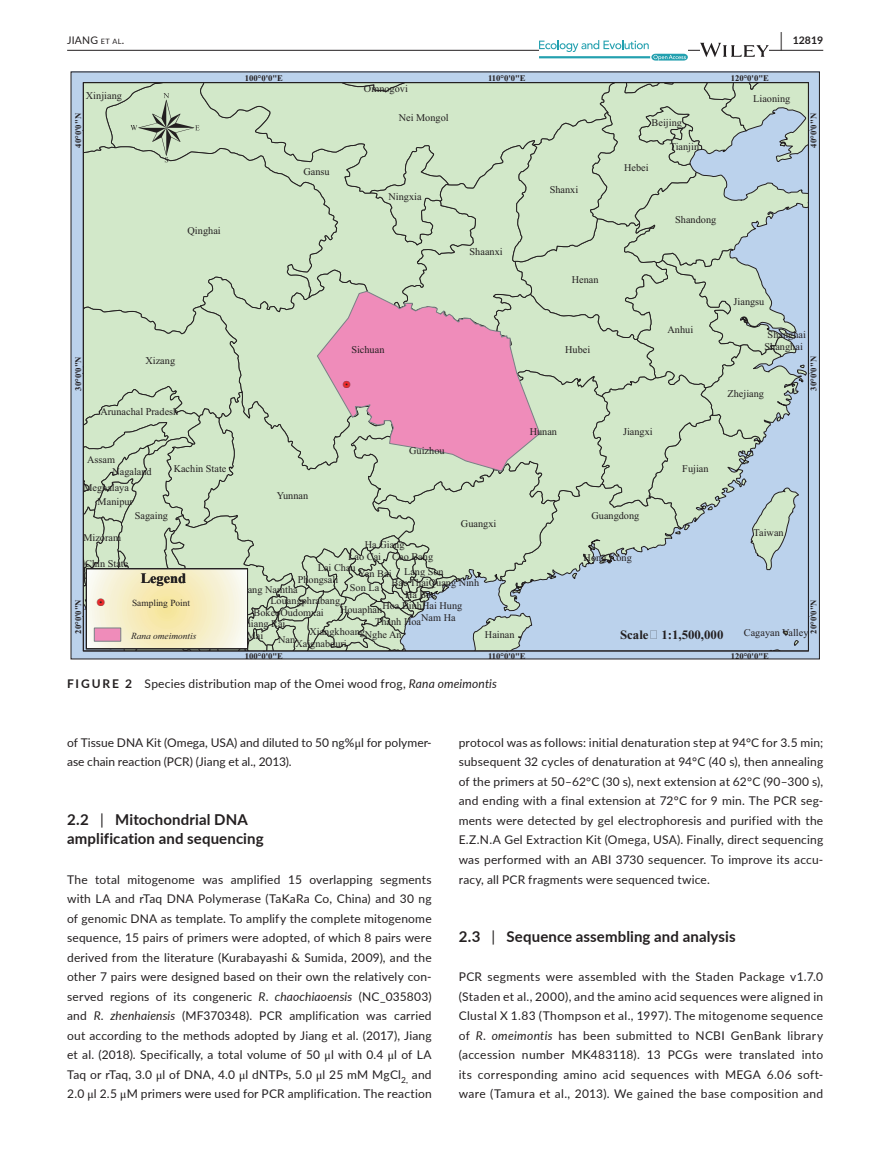
<style>
.page{position:relative;width:893px;height:1174px;background:#fff}
.page>*{position:absolute;margin:0;border:0;box-sizing:border-box;transform-origin:0 0}
.t1{font:86.55px "ESRI North";color:#231f20}
.t2{font:700 19.5px "Lato";color:#231f20;scale:.48 1}
.t3{font:700 15px/19.5px "Lato";letter-spacing:.01em;color:#231f20}
.t4{font:700 14.25px "Times New Roman";color:#231f20}
.t5{font:700 12.75px "Times New Roman";color:#231f20}
.t6{font:12px/19.5px "Lato";letter-spacing:.015em;color:#231f20;text-align:justify}
.t7{font:10.65px "ESRI Default Marker";color:#ec2a2d}
.t8{font:10.5px "Lato";letter-spacing:.02em;color:#231f20}
.t9{font:700 10.5px "Lato";color:#231f20}
.t10{font:10.2px/19.6px "Times New Roman";color:#231f20}
.t11{font:10.2px "ESRI Default Marker";color:#ec2a2d}
.t12{font:italic 9.3px "Times New Roman";color:#231f20}
.t13{font:9.3px "Times New Roman";color:#231f20}
.t14{font:700 8.7px "Times New Roman";color:#231f20}
.s1{font-size:7.35px}
.s2{color:#231f20}
.s3{font-weight:700}
.s4{font-style:italic}
.s5{font-family:"STIX"}
.s6{font-weight:400}
</style>
<div class="page">
<hr style="left:67px;top:50px;width:756px;height:1px;background:#231f20">
<svg style="left:539px;top:40px;width:149px;height:21px"></svg>
<svg style="left:700px;top:43px;width:69px;height:14px"></svg>
<div style="left:71px;top:72px;width:748px;height:587px;background:#bbd2ec"></div>
<svg style="left:83px;top:82px;width:726px;height:570px;background:#cad7c5"></svg>
<h2 class="t2" style="left:780px;top:25px;width:7px">|</h2>
<p class="t8" style="left:67px;top:33px;width:59px">JIANG <span class="s1">et al</span>.</p>
<p class="t9" style="left:793px;top:33px;width:32px">12819</p>
<p class="t14" style="left:245px;top:73px;width:40px">100°0'0"E</p>
<p class="t14" style="left:488px;top:73px;width:39px">110°0'0"E</p>
<p class="t14" style="left:731px;top:73px;width:40px">120°0'0"E</p>
<p class="t10" style="left:364px;top:78px;width:45px">Omnogovi</p>
<p class="t10" style="left:86px;top:85px;width:38px">Xinjiang</p>
<h1 class="t1" style="left:130px;top:82px;width:71px">®</h1>
<p class="t10" style="left:753px;top:88px;width:39px">Liaoning</p>
<p class="t14" style="left:73px;top:147px;width:36px;rotate:-90deg">40°0'0"N</p>
<p class="t14" style="left:809px;top:147px;width:36px;rotate:-90deg">40°0'0"N</p>
<p class="t10" style="left:399px;top:108px;width:51px">Nei Mongol</p>
<p class="t10" style="left:652px;top:112px;width:32px">Beijing</p>
<p class="t10" style="left:670px;top:137px;width:31px">Tianjin</p>
<p class="t10" style="left:624px;top:158px;width:26px">Hebei</p>
<p class="t10" style="left:303px;top:161px;width:28px">Gansu</p>
<p class="t10" style="left:188px;top:220px;width:35px">Qinghai</p>
<p class="t10" style="left:388px;top:187px;width:35px">Ningxia</p>
<p class="t10" style="left:351px;top:340px;width:35px">Sichuan</p>
<p class="t10" style="left:470px;top:242px;width:35px">Shaanxi</p>
<p class="t10" style="left:550px;top:179px;width:30px">Shanxi</p>
<p class="t10" style="left:572px;top:269px;width:28px">Henan</p>
<p class="t10" style="left:565px;top:340px;width:27px">Hubei</p>
<p class="t10" style="left:675px;top:209px;width:43px">Shandong</p>
<p class="t10" style="left:667px;top:319px;width:27px">Anhui</p>
<p class="t10" style="left:734px;top:291px;width:32px">Jiangsu</p>
<p class="t10" style="left:768px;top:324px;width:40px">Shanghai</p>
<p class="t10" style="left:764px;top:336px;width:40px">Shanghai</p>
<p class="t14" style="left:73px;top:390px;width:36px;rotate:-90deg">30°0'0"N</p>
<p class="t14" style="left:809px;top:390px;width:36px;rotate:-90deg">30°0'0"N</p>
<p class="t10" style="left:145px;top:350px;width:31px">Xizang</p>
<p class="t11" style="left:343px;top:378px;width:9px">!<span class="s2">.</span></p>
<p class="t10" style="left:727px;top:384px;width:38px">Zhejiang</p>
<p class="t10" style="left:100px;top:401px;width:79px">Arunachal Pradesh</p>
<p class="t10" style="left:87px;top:450px;width:29px">Assam</p>
<p class="t10" style="left:112px;top:461px;width:41px">Nagaland</p>
<p class="t10" style="left:83px;top:477px;width:47px">Meghalaya</p>
<p class="t10" style="left:98px;top:491px;width:37px">Manipur</p>
<p class="t10" style="left:174px;top:459px;width:54px">Kachin State</p>
<p class="t10" style="left:277px;top:485px;width:33px">Yunnan</p>
<p class="t10" style="left:409px;top:441px;width:37px">Guizhou</p>
<p class="t10" style="left:530px;top:421px;width:29px">Hunan</p>
<p class="t10" style="left:623px;top:421px;width:31px">Jiangxi</p>
<p class="t10" style="left:682px;top:459px;width:28px">Fujian</p>
<p class="t10" style="left:591px;top:505px;width:49px">Guangdong</p>
<p class="t10" style="left:135px;top:506px;width:35px">Sagaing</p>
<p class="t10" style="left:461px;top:513px;width:37px">Guangxi</p>
<p class="t10" style="left:754px;top:523px;width:32px">Taiwan</p>
<p class="t10" style="left:83px;top:527px;width:39px">Mizoram</p>
<p class="t10" style="left:365px;top:535px;width:41px">Ha Giang</p>
<p class="t10" style="left:359px;top:563px;width:34px">Yen Bai</p>
<p class="t10" style="left:348px;top:546px;width:34px">Lao Cai</p>
<p class="t10" style="left:404px;top:548px;width:41px;line-height:15.1px;text-indent:-12px">Cao Bang<br>Lang Son</p>
<p class="t10" style="left:405px;top:577px;width:76px;line-height:11.4px;text-indent:-13px">Bac ThaiQuang Ninh<br>Ha Bac</p>
<p class="t10" style="left:584px;top:548px;width:50px">Hong Kong</p>
<p class="t10" style="left:85px;top:554px;width:45px">Chin State</p>
<p class="t10" style="left:318px;top:558px;width:39px">Lai Chau</p>
<p class="t4" style="left:141px;top:571px;width:47px">Legend</p>
<p class="t10" style="left:298px;top:569px;width:42px">Phongsali</p>
<p class="t10" style="left:309px;top:602px;width:57px;text-indent:-56px">BokeoOudomxai<br>Xiangkhoang</p>
<p class="t10" style="left:350px;top:577px;width:31px">Son La</p>
<p class="t10" style="left:231px;top:579px;width:68px">Louang Namtha</p>
<p class="t10" style="left:270px;top:590px;width:71px">Louangphrabang</p>
<p class="t7" style="left:97px;top:596px;width:9px">!<span class="s2">.</span></p>
<p class="t13" style="left:132px;top:596px;width:60px">Sampling Point</p>
<p class="t12" style="left:131px;top:629px;width:67px">Rana omeimontis</p>
<p class="t14" style="left:73px;top:633px;width:36px;rotate:-90deg">20°0'0"N</p>
<p class="t14" style="left:809px;top:633px;width:36px;rotate:-90deg">20°0'0"N</p>
<p class="t10" style="left:382px;top:595px;width:81px">Hoa BinhHai Hung</p>
<p class="t10" style="left:340px;top:600px;width:44px">Houaphan</p>
<p class="t10" style="left:421px;top:607px;width:36px">Nam Ha</p>
<p class="t10" style="left:239px;top:613px;width:48px">Chiang Rai</p>
<p class="t10" style="left:375px;top:611px;width:47px">Thanh Hoa</p>
<p class="t10" style="left:295px;top:633px;width:53px">Xaignabouri</p>
<p class="t10" style="left:744px;top:623px;width:66px">Cagayan Valley</p>
<p class="t14" style="left:731px;top:651px;width:40px">120°0'0"E</p>
<p class="t5" style="left:620px;top:627px;width:105px">Scale 1:1,500,000</p>
<p class="t10" style="left:485px;top:624px;width:31px">Hainan</p>
<p class="t10" style="left:365px;top:625px;width:38px">Nghe An</p>
<p class="t10" style="left:278px;top:629px;width:19px">Nan</p>
<p class="t14" style="left:245px;top:651px;width:40px">100°0'0"E</p>
<p class="t14" style="left:488px;top:651px;width:39px">110°0'0"E</p>
<p class="t6" style="left:67px;top:673px;width:431px"><span class="s3">FIGURE 2</span> Species distribution map of the Omei wood frog, <span class="s4">Rana omeimontis</span></p>
<p class="t6" style="left:67px;top:732px;width:366px">of Tissue DNA Kit (Omega, USA) and diluted to 50 ng%<span class="s5">μ</span>l for polymer&shy;ase chain reaction (PCR) (Jiang et al., 2013).</p>
<p class="t3" style="left:67px;top:809px;width:198px">2.2 <span class="s6">|</span> Mitochondrial DNA amplification and sequencing</p>
<p class="t6" style="left:67px;top:869px;width:366px">The total mitogenome was amplified 15 overlapping segments with LA and rTaq DNA Polymerase (TaKaRa Co, China) and 30 ng of genomic DNA as template. To amplify the complete mitogenome sequence, 15 pairs of primers were adopted, of which 8 pairs were derived from the literature (Kurabayashi &amp; Sumida, 2009), and the other 7 pairs were designed based on their own the relatively con&shy;served regions of its congeneric <span class="s4">R. chaochiaoensis</span> (NC_035803) and <span class="s4">R. zhenhaiensis</span> (MF370348). PCR amplification was carried out according to the methods adopted by Jiang et al. (2017), Jiang et al. (2018). Specifically, a total volume of 50 <span class="s5">μ</span>l with 0.4 <span class="s5">μ</span>l of LA Taq or rTaq, 3.0 <span class="s5">μ</span>l of DNA, 4.0 <span class="s5">μ</span>l dNTPs, 5.0 <span class="s5">μ</span>l 25 mM MgCl<sub>2,</sub> and 2.0 <span class="s5">μ</span>l 2.5 <span class="s5">μ</span>M primers were used for PCR amplification. The reaction</p>
<p class="t6" style="left:459px;top:732px;width:366px">protocol was as follows: initial denaturation step at 94°C for 3.5 min; subsequent 32 cycles of denaturation at 94°C (40 s), then annealing of the primers at 50–62°C (30 s), next extension at 62°C (90–300 s), and ending with a final extension at 72°C for 9 min. The PCR seg&shy;ments were detected by gel electrophoresis and purified with the E.Z.N.A Gel Extraction Kit (Omega, USA). Finally, direct sequencing was performed with an ABI 3730 sequencer. To improve its accu&shy;racy, all PCR fragments were sequenced twice.</p>
<p class="t3" style="left:459px;top:926px;width:278px">2.3 <span class="s6">|</span> Sequence assembling and analysis</p>
<p class="t6" style="left:459px;top:966px;width:366px">PCR segments were assembled with the Staden Package v1.7.0 (Staden et al., 2000), and the amino acid sequences were aligned in Clustal X 1.83 (Thompson et al., 1997). The mitogenome sequence of <span class="s4">R. omeimontis</span> has been submitted to NCBI GenBank library (accession number MK483118). 13 PCGs were translated into its corresponding amino acid sequences with MEGA 6.06 soft&shy;ware (Tamura et al., 2013). We gained the base composition and</p>
</div>
